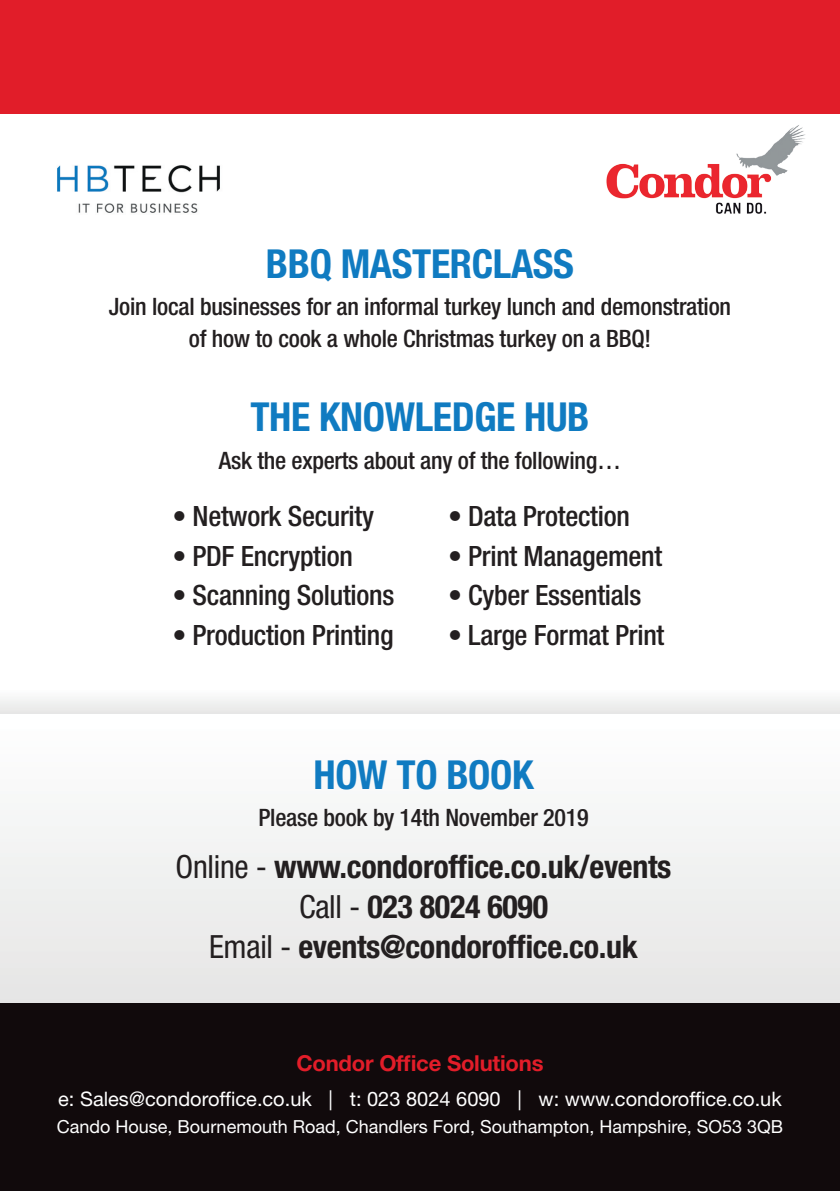
<style>
.page{position:relative;width:840px;height:1191px;background:#fff}
.page>*{position:absolute;margin:0;border:0;box-sizing:border-box;transform-origin:0 0}
.t1{font:700 condensed 40px "Helvetica Neue LT Std";letter-spacing:-.01em;color:#107bc1}
.t2{font:700 condensed 32px/40px "Helvetica Neue LT Std";letter-spacing:-.01em;color:#231f20;text-align:center}
.t3{font:500 condensed 28px "Helvetica Neue LT Std";letter-spacing:-.01em;color:#231f20}
.t4{font:500 condensed 24px/32px "Helvetica Neue LT Std";letter-spacing:-.01em;color:#231f20;text-align:center}
.t5{font:700 22px "Helvetica Neue LT Std";letter-spacing:-.01em;color:#e21d29}
.t6{font:20px "Helvetica Neue LT Std";color:#fff}
.t7{font:18px "Helvetica Neue LT Std";color:#fff}
.s1{font-weight:400}
</style>
<div class="page">
<div style="left:0;top:0;width:839px;height:113px;background:#e11d29"></div>
<div style="left:0;top:722px;width:839px;height:281px;background:#f1f2f1"></div>
<div style="left:0;top:689px;width:839px;height:24px;background:#f2f2f2"></div>
<div style="left:0;top:1003px;width:839px;height:188px;background:#110a0c"></div>
<img style="left:606px;top:125px;width:199px;height:89px">
<img style="left:57px;top:165px;width:163px;height:48px">
<p class="t1" style="left:266px;top:239px;width:309px">BBQ MASTERCLASS</p>
<p class="t4" style="left:109px;top:290px;width:623px">Join local businesses for an informal turkey lunch and demonstration of how to cook a whole Christmas turkey on a BBQ!</p>
<p class="t1" style="left:250px;top:393px;width:340px">THE KNOWLEDGE HUB</p>
<p class="t4" style="left:219px;top:444px;width:403px">Ask the experts about any of the following…</p>
<p class="t3" style="left:172px;top:499px;width:203px">• Network Security</p>
<p class="t3" style="left:172px;top:539px;width:182px">• PDF Encryption</p>
<p class="t3" style="left:172px;top:579px;width:223px">• Scanning Solutions</p>
<p class="t3" style="left:172px;top:618px;width:222px">• Production Printing</p>
<p class="t3" style="left:448px;top:499px;width:183px">• Data Protection</p>
<p class="t3" style="left:448px;top:539px;width:215px">• Print Management</p>
<p class="t3" style="left:448px;top:579px;width:195px">• Cyber Essentials</p>
<p class="t3" style="left:448px;top:618px;width:218px">• Large Format Print</p>
<p class="t1" style="left:313px;top:750px;width:221px">HOW TO BOOK</p>
<p class="t4" style="left:258px;top:801px;width:331px">Please book by 14th November 2019</p>
<p class="t2" style="left:175px;top:845px;width:497px"><span class="s1">Online -</span> www.condoroffice.co.uk/events<br><span class="s1">Call -</span> 023 8024 6090</p>
<p class="t2" style="left:209px;top:925px;width:430px"><span class="s1">Email -</span> events@condoroffice.co.uk</p>
<p class="t5" style="left:296px;top:1049px;width:248px">Condor Office Solutions</p>
<p class="t6" style="left:58px;top:1086px;width:724px">e: Sales@condoroffice.co.uk | t: 023 8024 6090 | w: www.condoroffice.co.uk</p>
<p class="t7" style="left:57px;top:1116px;width:727px">Cando House, Bournemouth Road, Chandlers Ford, Southampton, Hampshire, SO53 3QB</p>
</div>
